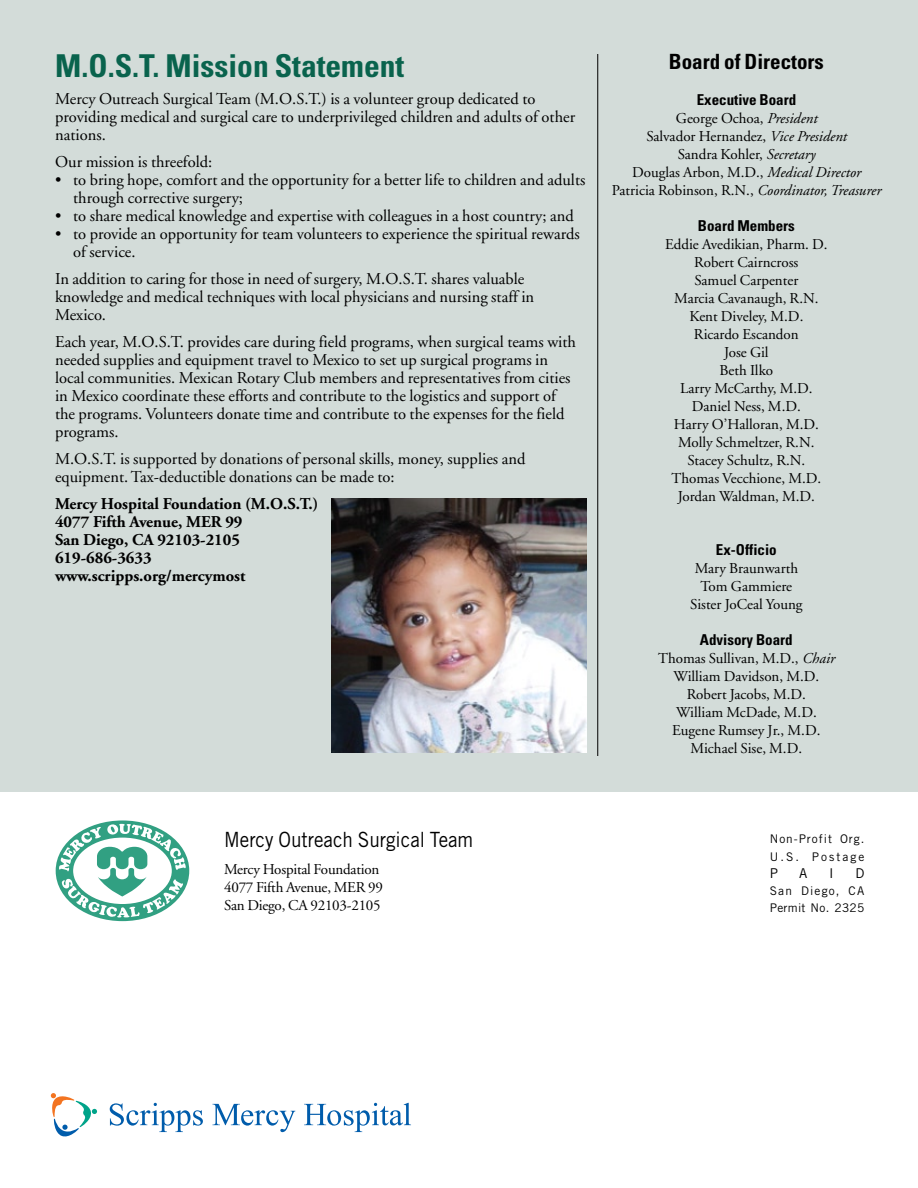
<style>
.page{position:relative;width:918px;height:1188px;background:#fff}
.page>*{position:absolute;margin:0;border:0;box-sizing:border-box;transform-origin:0 0}
.t1{font:700 condensed 31.5px "Univers LT Std";color:#09634d}
.t2{font:21px "Trade Gothic LT Std";color:#000;scale:.9 1}
.t3{font:700 condensed 21px "Univers LT Std";color:#000}
.t4{font:16.5px/18px "Adobe Garamond";color:#000}
.t5{font:700 16.5px/18px "Adobe Garamond";color:#000}
.t6{font:15px/18px "Adobe Garamond";color:#000;text-align:center}
.t7{font:700 condensed 15px "Univers LT Std";color:#000}
.t8{font:13.5px "Trade Gothic LT Std";color:#000}
.t9{font:11.85px/17.2px "Trade Gothic LT Std";letter-spacing:.08em;color:#000}
.t10{font:11.85px/17.2px "Trade Gothic LT Std";letter-spacing:.025em;color:#000}
.s1{font-style:italic}
</style>
<div class="page">
<div style="left:0;top:0;width:918px;height:792px;background:#d3dcd9"></div>
<div style="left:56px;top:821px;width:133px;height:100px;border:17px solid #31a082;border-radius:50%"></div>
<svg style="left:59px;top:824px;width:127px;height:93px"></svg>
<hr style="left:597px;top:54px;width:1px;height:702px;background:#000">
<img style="left:332px;top:499px;width:254px;height:254px">
<svg style="left:50px;top:1093px;width:47px;height:44px"></svg>
<svg style="left:110px;top:1103px;width:93px;height:29px"></svg>
<svg style="left:212px;top:1104px;width:83px;height:28px"></svg>
<svg style="left:304px;top:1103px;width:107px;height:29px"></svg>
<h1 class="t1" style="left:55px;top:46px;width:351px">M.O.S.T. Mission Statement</h1>
<p class="t4" style="left:55px;top:90px;width:521px">Mercy Outreach Surgical Team (M.O.S.T.) is a volunteer group dedicated to providing medical and surgical care to underprivileged children and adults of other nations.</p>
<p class="t4" style="left:55px;top:153px;width:159px">Our mission is threefold:</p>
<p class="t4" style="left:73px;top:171px;width:514px;text-indent:-18px">• to bring hope, comfort and the opportunity for a better life to children and adults through corrective surgery;</p>
<p class="t4" style="left:55px;top:207px;width:520px">• to share medical knowledge and expertise with colleagues in a host country; and</p>
<p class="t4" style="left:73px;top:225px;width:508px;text-indent:-18px">• to provide an opportunity for team volunteers to experience the spiritual rewards of service.</p>
<p class="t4" style="left:55px;top:270px;width:481px">In addition to caring for those in need of surgery, M.O.S.T. shares valuable knowledge and medical techniques with local physicians and nursing staff in<br>Mexico.</p>
<p class="t4" style="left:55px;top:333px;width:523px">Each year, M.O.S.T. provides care during field programs, when surgical teams with needed supplies and equipment travel to Mexico to set up surgical programs in local communities. Mexican Rotary Club members and representatives from cities in Mexico coordinate these efforts and contribute to the logistics and support of the programs. Volunteers donate time and contribute to the expenses for the field programs.</p>
<p class="t4" style="left:55px;top:450px;width:472px">M.O.S.T. is supported by donations of personal skills, money, supplies and equipment. Tax-deductible donations can be made to:</p>
<p class="t5" style="left:55px;top:495px;width:265px">Mercy Hospital Foundation (M.O.S.T.)<br>4077 Fifth Avenue, MER 99<br>San Diego, CA 92103-2105<br>619-686-3633 www.scripps.org/mercymost</p>
<p class="t3" style="left:669px;top:49px;width:156px">Board of Directors</p>
<p class="t7" style="left:697px;top:91px;width:101px">Executive Board</p>
<p class="t6" style="left:612px;top:110px;width:270px">George Ochoa, <span class="s1">President<br></span>Salvador Hernandez, <span class="s1">Vice President<br></span>Sandra Kohler, <span class="s1">Secretary<br></span>Douglas Arbon, M.D., <span class="s1">Medical Director </span>Patricia Robinson, R.N., <span class="s1">Coordinator, Treasurer</span></p>
<p class="t7" style="left:698px;top:217px;width:98px">Board Members</p>
<p class="t6" style="left:665px;top:236px;width:164px">Eddie Avedikian, Pharm. D.<br>Robert Cairncross<br>Samuel Carpenter<br>Marcia Cavanaugh, R.N.<br>Kent Diveley, M.D.<br>Ricardo Escandon<br>Jose Gil<br>Beth Ilko<br>Larry McCarthy, M.D.<br>Daniel Ness, M.D.<br>Harry O’Halloran, M.D.<br>Molly Schmeltzer, R.N.<br>Stacey Schultz, R.N.<br>Thomas Vecchione, M.D.<br>Jordan Waldman, M.D.</p>
<p class="t7" style="left:716px;top:541px;width:62px">Ex-Officio</p>
<p class="t6" style="left:690px;top:560px;width:114px">Mary Braunwarth<br>Tom Gammiere<br>Sister JoCeal Young</p>
<p class="t7" style="left:700px;top:631px;width:94px">Advisory Board</p>
<p class="t6" style="left:658px;top:650px;width:178px">Thomas Sullivan, M.D., <span class="s1">Chair<br></span>William Davidson, M.D.<br>Robert Jacobs, M.D.<br>William McDade, M.D.<br>Eugene Rumsey Jr., M.D.<br>Michael Sise, M.D.</p>
<p class="t2" style="left:224px;top:827px;width:278px">Mercy Outreach Surgical Team</p>
<p class="t6" style="left:224px;top:861px;width:160px;text-align:left">Mercy Hospital Foundation<br>4077 Fifth Avenue, MER 99<br>San Diego, CA 92103-2105</p>
<p class="t9" style="left:770px;top:830px;width:96px">Non-Profit Org.<br>U.S. Postage</p>
<p class="t8" style="left:770px;top:865px;width:10px">P</p>
<p class="t8" style="left:799px;top:865px;width:10px">A</p>
<p class="t8" style="left:829px;top:865px;width:6px">I</p>
<p class="t8" style="left:855px;top:865px;width:11px">D</p>
<p class="t10" style="left:770px;top:882px;width:96px">San Diego, CA<br>Permit No. 2325</p>
</div>
